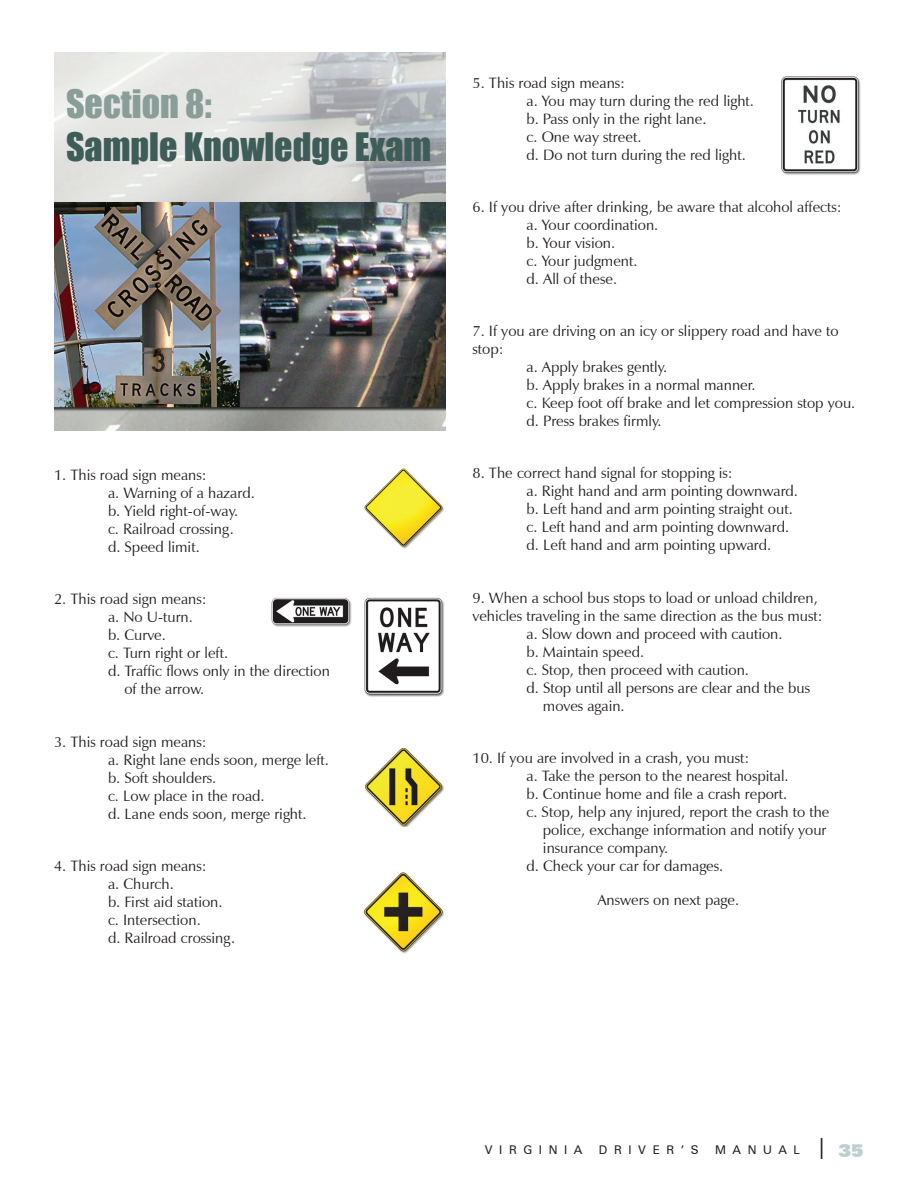
<style>
.page{position:relative;width:918px;height:1188px;background:#fff}
.page>*{position:absolute;margin:0;border:0;box-sizing:border-box;transform-origin:0 0}
.t1{font:36px "Impact";color:#3e5c58}
.t2{font:36px "Impact";color:#8a9e99}
.t3{font:15px/18px "Zapf Humanist 601 BT";color:#231f20}
.t4{font:12px "Zurich BT";letter-spacing:.55em;color:#231f20}
.s1{font-size:21px}
.s2{font-weight:900;font-size:18px;color:#bccfd1}
</style>
<div class="page">
<img style="left:54px;top:53px;width:392px;height:378px">
<img style="left:364px;top:469px;width:80px;height:80px">
<img style="left:271px;top:597px;width:81px;height:30px">
<img style="left:364px;top:597px;width:80px;height:100px">
<img style="left:365px;top:748px;width:79px;height:78px">
<img style="left:364px;top:872px;width:80px;height:82px">
<img style="left:781px;top:76px;width:80px;height:99px">
<h1 class="t2" style="left:66px;top:82px;width:147px">Section 8:</h1>
<h1 class="t1" style="left:66px;top:125px;width:367px">Sample Knowledge Exam</h1>
<p class="t3" style="left:108px;top:466px;width:148px;text-indent:-54px">1. This road sign means:<br>a. Warning of a hazard. b. Yield right-of-way.<br>c. Railroad crossing.<br>d. Speed limit.</p>
<p class="t3" style="left:54px;top:590px;width:154px">2. This road sign means:</p>
<p class="t3" style="left:108px;top:608px;width:86px">a. No U-turn.</p>
<p class="t3" style="left:108px;top:626px;width:59px">b. Curve.</p>
<p class="t3" style="left:108px;top:644px;width:122px">c. Turn right or left.</p>
<p class="t3" style="left:108px;top:662px;width:224px">d. Traffic flows only in the direction</p>
<p class="t3" style="left:124px;top:680px;width:81px">of the arrow.</p>
<p class="t3" style="left:108px;top:732px;width:223px;text-indent:-54px">3. This road sign means:<br>a. Right lane ends soon, merge left. b. Soft shoulders.<br>c. Low place in the road.<br>d. Lane ends soon, merge right.</p>
<p class="t3" style="left:108px;top:857px;width:129px;text-indent:-54px">4. This road sign means:<br>a. Church.<br>b. First aid station. c. Intersection.<br>d. Railroad crossing.</p>
<p class="t3" style="left:527px;top:74px;width:229px;text-indent:-54px">5. This road sign means:<br>a. You may turn during the red light. b. Pass only in the right lane.<br>c. One way street.<br>d. Do not turn during the red light.</p>
<p class="t3" style="left:527px;top:198px;width:317px;text-indent:-54px">6. If you drive after drinking, be aware that alcohol affects: a. Your coordination.<br>b. Your vision.<br>c. Your judgment.<br>d. All of these.</p>
<p class="t3" style="left:472px;top:322px;width:368px">7. If you are driving on an icy or slippery road and have to</p>
<p class="t3" style="left:472px;top:340px;width:33px">stop:</p>
<p class="t3" style="left:527px;top:358px;width:142px">a. Apply brakes gently.</p>
<p class="t3" style="left:527px;top:376px;width:231px">b. Apply brakes in a normal manner.</p>
<p class="t3" style="left:527px;top:394px;width:330px">c. Keep foot off brake and let compression stop you.</p>
<p class="t3" style="left:527px;top:412px;width:137px">d. Press brakes firmly.</p>
<p class="t3" style="left:527px;top:464px;width:273px;text-indent:-54px">8. The correct hand signal for stopping is:<br>a. Right hand and arm pointing downward. b. Left hand and arm pointing straight out. c. Left hand and arm pointing downward. d. Left hand and arm pointing upward.</p>
<p class="t3" style="left:472px;top:588px;width:347px">9. When a school bus stops to load or unload children,</p>
<p class="t3" style="left:472px;top:606px;width:352px">vehicles traveling in the same direction as the bus must:</p>
<p class="t3" style="left:527px;top:624px;width:258px">a. Slow down and proceed with caution.</p>
<p class="t3" style="left:527px;top:642px;width:119px">b. Maintain speed.</p>
<p class="t3" style="left:527px;top:660px;width:224px">c. Stop, then proceed with caution.</p>
<p class="t3" style="left:527px;top:678px;width:285px">d. Stop until all persons are clear and the bus</p>
<p class="t3" style="left:543px;top:696px;width:83px">moves again.</p>
<p class="t3" style="left:472px;top:749px;width:278px">10. If you are involved in a crash, you must:</p>
<p class="t3" style="left:527px;top:767px;width:264px">a. Take the person to the nearest hospital.</p>
<p class="t3" style="left:527px;top:785px;width:262px">b. Continue home and file a crash report.</p>
<p class="t3" style="left:527px;top:803px;width:305px">c. Stop, help any injured, report the crash to the</p>
<p class="t3" style="left:543px;top:821px;width:285px">police, exchange information and notify your</p>
<p class="t3" style="left:543px;top:839px;width:127px">insurance company.</p>
<p class="t3" style="left:527px;top:857px;width:198px">d. Check your car for damages.</p>
<p class="t3" style="left:597px;top:891px;width:143px">Answers on next page.</p>
<p class="t4" style="left:485px;top:1142px;width:99px">VIRGINIA</p>
<p class="t4" style="left:599px;top:1142px;width:101px">DRIVER’S</p>
<p class="t4" style="left:715px;top:1142px;width:150px">MANUAL <span class="s1">|</span><span class="s2">35</span></p>
</div>
